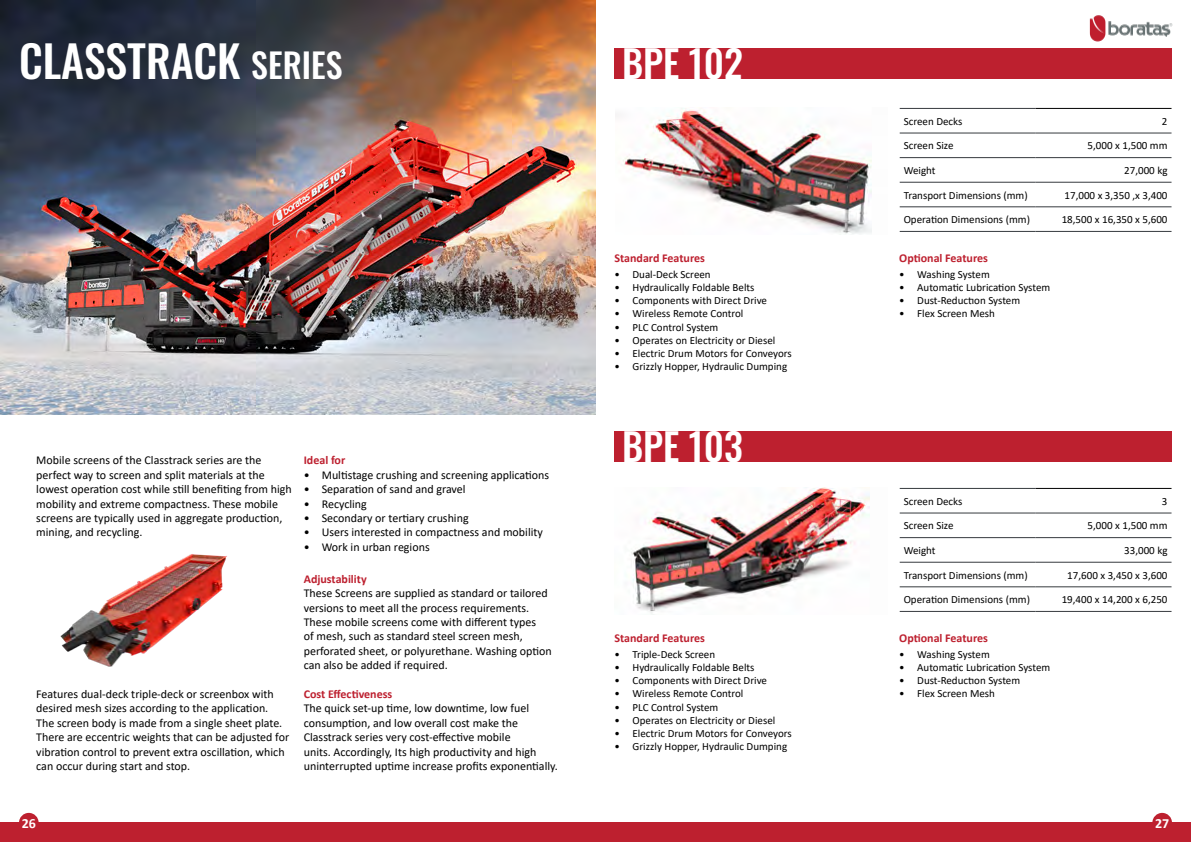
<style>
.page{position:relative;width:1191px;height:842px;background:#fff}
.page>*{position:absolute;margin:0;border:0;box-sizing:border-box;transform-origin:0 0}
.t1{font:500 44px "Oswald";color:#fff}
.t2{font:500 38px "Oswald";color:#fff}
.t3{font:700 14px "Calibri";color:#fff}
.t4{font:12px/14.4px "Calibri";color:#000}
.t5{font:700 12px "Calibri";color:#bd202f}
.t6{font:11px "Calibri";color:#000}
.s1{font-size:34px}
</style>
<div class="page">
<img style="left:0;top:0;width:595px;height:415px">
<img style="left:615px;top:108px;width:257px;height:126px">
<img style="left:631px;top:488px;width:239px;height:126px">
<img style="left:60px;top:554px;width:167px;height:113px">
<div style="left:19px;top:813px;width:20px;height:19px;background:#bd202f;border-radius:50%"></div>
<div style="left:1152px;top:813px;width:20px;height:19px;background:#bd202f;border-radius:50%"></div>
<div style="left:0;top:823px;width:595px;height:19px;background:#bd202f"></div>
<div style="left:595px;top:823px;width:596px;height:19px;background:#bd202f"></div>
<div style="left:614px;top:431px;width:558px;height:31px;background:#bd202f"></div>
<div style="left:614px;top:48px;width:558px;height:31px;background:#bd202f"></div>
<img style="left:1089px;top:15px;width:84px;height:27px">
<hr style="left:899px;top:108px;width:136px;height:1px;background:#363a3e">
<hr style="left:1035px;top:108px;width:136px;height:1px;background:#000">
<hr style="left:899px;top:133px;width:136px;height:1px;background:#363a3e">
<hr style="left:1035px;top:133px;width:136px;height:1px;background:#363a3e">
<hr style="left:899px;top:157px;width:136px;height:1px;background:#363a3e">
<hr style="left:1035px;top:157px;width:136px;height:1px;background:#363a3e">
<hr style="left:899px;top:182px;width:136px;height:1px;background:#363a3e">
<hr style="left:899px;top:206px;width:136px;height:1px;background:#363a3e">
<hr style="left:899px;top:231px;width:136px;height:1px;background:#363a3e">
<hr style="left:1035px;top:182px;width:136px;height:1px;background:#363a3e">
<hr style="left:1035px;top:206px;width:136px;height:1px;background:#363a3e">
<hr style="left:1035px;top:231px;width:136px;height:1px;background:#363a3e">
<hr style="left:899px;top:488px;width:136px;height:1px;background:#363a3e">
<hr style="left:1035px;top:488px;width:136px;height:1px;background:#000">
<hr style="left:899px;top:512px;width:136px;height:1px;background:#363a3e">
<hr style="left:1035px;top:512px;width:136px;height:1px;background:#363a3e">
<hr style="left:899px;top:537px;width:136px;height:1px;background:#363a3e">
<hr style="left:1035px;top:537px;width:136px;height:1px;background:#363a3e">
<hr style="left:899px;top:562px;width:136px;height:1px;background:#363a3e">
<hr style="left:899px;top:586px;width:136px;height:1px;background:#363a3e">
<hr style="left:899px;top:611px;width:136px;height:1px;background:#363a3e">
<hr style="left:1035px;top:562px;width:136px;height:1px;background:#363a3e">
<hr style="left:1035px;top:586px;width:136px;height:1px;background:#363a3e">
<hr style="left:1035px;top:611px;width:136px;height:1px;background:#363a3e">
<h1 class="t1" style="left:19px;top:38px;width:325px">CLASSTRACK <span class="s1">SERIES</span></h1>
<h2 class="t2" style="left:622px;top:44px;width:122px">BPE 102</h2>
<p class="t4" style="left:36px;top:453px;width:257px">Mobile screens of the Classtrack series are the perfect way to screen and split materials at the lowest operation cost while still benefiting from high mobility and extreme compactness. These mobile screens are typically used in aggregate production, mining, and recycling.</p>
<p class="t4" style="left:36px;top:687px;width:254px">Features dual-deck triple-deck or screenbox with desired mesh sizes according to the application.<br>The screen body is made from a single sheet plate.<br>There are eccentric weights that can be adjusted for vibration control to prevent extra oscillation, which can occur during start and stop.</p>
<p class="t5" style="left:304px;top:452px;width:43px">Ideal for</p>
<p class="t4" style="left:304px;top:467px;width:247px">• Multistage crushing and screening applications</p>
<p class="t4" style="left:304px;top:482px;width:163px">• Separation of sand and gravel</p>
<p class="t4" style="left:304px;top:496px;width:65px">• Recycling</p>
<p class="t4" style="left:304px;top:511px;width:166px">• Secondary or tertiary crushing</p>
<p class="t4" style="left:304px;top:525px;width:241px">• Users interested in compactness and mobility</p>
<p class="t4" style="left:304px;top:539px;width:127px">• Work in urban regions</p>
<p class="t5" style="left:304px;top:570px;width:64px">Adjustability</p>
<p class="t4" style="left:304px;top:586px;width:249px">These Screens are supplied as standard or tailored versions to meet all the process requirements.<br>These mobile screens come with different types<br>of mesh, such as standard steel screen mesh, perforated sheet, or polyurethane. Washing option can also be added if required.</p>
<p class="t5" style="left:304px;top:686px;width:90px">Cost Effectiveness</p>
<p class="t4" style="left:304px;top:701px;width:256px">The quick set-up time, low downtime, low fuel consumption, and low overall cost make the Classtrack series very cost-effective mobile<br>units. Accordingly, Its high productivity and high uninterrupted uptime increase profits exponentially.</p>
<p class="t5" style="left:614px;top:250px;width:92px">Standard Features</p>
<p class="t6" style="left:614px;top:267px;width:98px">• Dual-Deck Screen</p>
<p class="t6" style="left:614px;top:280px;width:142px">• Hydraulically Foldable Belts</p>
<p class="t6" style="left:614px;top:293px;width:154px">• Components with Direct Drive</p>
<p class="t6" style="left:614px;top:306px;width:130px">• Wireless Remote Control</p>
<p class="t6" style="left:614px;top:319px;width:105px">• PLC Control System</p>
<p class="t6" style="left:614px;top:333px;width:162px">• Operates on Electricity or Diesel</p>
<p class="t6" style="left:614px;top:346px;width:179px">• Electric Drum Motors for Conveyors</p>
<p class="t6" style="left:614px;top:359px;width:174px">• Grizzly Hopper, Hydraulic Dumping</p>
<h2 class="t2" style="left:622px;top:426px;width:122px">BPE 103</h2>
<p class="t5" style="left:614px;top:630px;width:92px">Standard Features</p>
<p class="t6" style="left:614px;top:647px;width:102px">• Triple-Deck Screen</p>
<p class="t6" style="left:614px;top:660px;width:142px">• Hydraulically Foldable Belts</p>
<p class="t6" style="left:614px;top:673px;width:154px">• Components with Direct Drive</p>
<p class="t6" style="left:614px;top:686px;width:130px">• Wireless Remote Control</p>
<p class="t6" style="left:614px;top:699px;width:105px">• PLC Control System</p>
<p class="t6" style="left:614px;top:713px;width:162px">• Operates on Electricity or Diesel</p>
<p class="t6" style="left:614px;top:726px;width:179px">• Electric Drum Motors for Conveyors</p>
<p class="t6" style="left:614px;top:739px;width:174px">• Grizzly Hopper, Hydraulic Dumping</p>
<p class="t6" style="left:903px;top:114px;width:60px">Screen Decks</p>
<p class="t6" style="left:1162px;top:114px;width:7px">2</p>
<p class="t6" style="left:903px;top:138px;width:51px">Screen Size</p>
<p class="t6" style="left:1087px;top:138px;width:81px">5,000 x 1,500 mm</p>
<p class="t6" style="left:903px;top:163px;width:33px">Weight</p>
<p class="t6" style="left:1124px;top:163px;width:45px">27,000 kg</p>
<p class="t6" style="left:903px;top:187px;width:125px">Transport Dimensions (mm)</p>
<p class="t6" style="left:1064px;top:187px;width:104px">17,000 x 3,350 ,x 3,400</p>
<p class="t6" style="left:903px;top:212px;width:128px">Operation Dimensions (mm)</p>
<p class="t6" style="left:1061px;top:212px;width:107px">18,500 x 16,350 x 5,600</p>
<p class="t5" style="left:899px;top:250px;width:90px">Optional Features</p>
<p class="t6" style="left:899px;top:267px;width:92px">• Washing System</p>
<p class="t6" style="left:899px;top:280px;width:153px">• Automatic Lubrication System</p>
<p class="t6" style="left:899px;top:293px;width:122px">• Dust-Reductıon System</p>
<p class="t6" style="left:899px;top:306px;width:97px">• Flex Screen Mesh</p>
<p class="t6" style="left:903px;top:494px;width:60px">Screen Decks</p>
<p class="t6" style="left:1162px;top:494px;width:7px">3</p>
<p class="t6" style="left:903px;top:518px;width:51px">Screen Size</p>
<p class="t6" style="left:1087px;top:518px;width:81px">5,000 x 1,500 mm</p>
<p class="t6" style="left:903px;top:543px;width:33px">Weight</p>
<p class="t6" style="left:1124px;top:543px;width:45px">33,000 kg</p>
<p class="t6" style="left:903px;top:567px;width:125px">Transport Dimensions (mm)</p>
<p class="t6" style="left:1067px;top:567px;width:102px">17,600 x 3,450 x 3,600</p>
<p class="t6" style="left:903px;top:592px;width:128px">Operation Dimensions (mm)</p>
<p class="t6" style="left:1061px;top:592px;width:107px">19,400 x 14,200 x 6,250</p>
<p class="t5" style="left:899px;top:630px;width:90px">Optional Features</p>
<p class="t6" style="left:899px;top:647px;width:92px">• Washing System</p>
<p class="t6" style="left:899px;top:660px;width:153px">• Automatic Lubrication System</p>
<p class="t6" style="left:899px;top:673px;width:122px">• Dust-Reductıon System</p>
<p class="t6" style="left:899px;top:686px;width:97px">• Flex Screen Mesh</p>
<p class="t3" style="left:22px;top:813px;width:16px">26</p>
<p class="t3" style="left:1155px;top:814px;width:16px">27</p>
</div>
